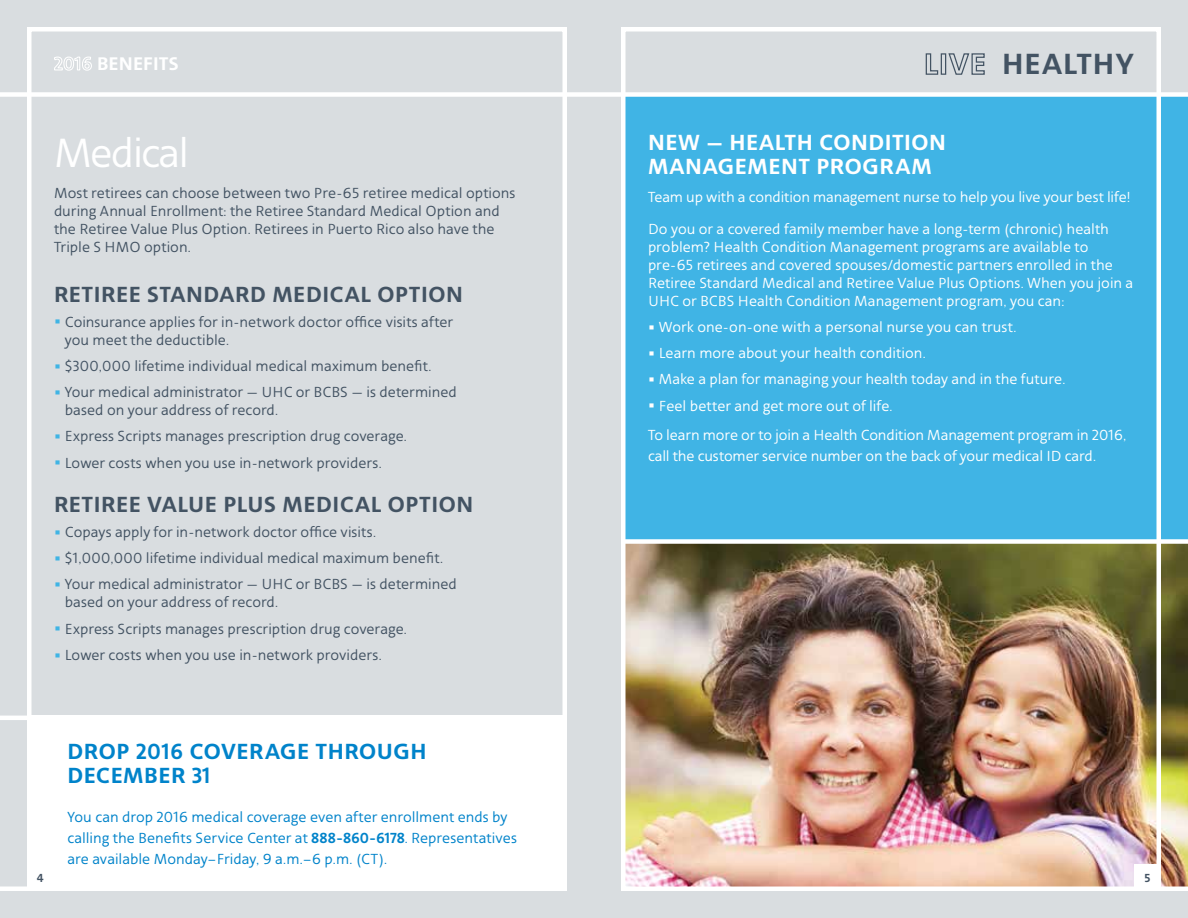
<style>
.page{position:relative;width:1188px;height:918px;background:#d9dde0}
.page>*{position:absolute;margin:0;border:0;box-sizing:border-box;transform-origin:0 0}
.t1{font:42px "American Sans";letter-spacing:-.04em;color:#fff}
.t2{font:700 30px "American Sans";letter-spacing:.03em;color:#435363}
.t3{font:700 22.5px "American Sans";letter-spacing:.025em;color:#435363}
.t4{font:700 22.5px/24px "American Sans";letter-spacing:.025em;color:#fff}
.t5{font:700 22.5px/24px "American Sans";letter-spacing:.025em;color:#0083ca}
.t6{font:700 18.75px "American Sans";letter-spacing:.01em;color:#fff}
.t7{font:15px/18px "American Sans";letter-spacing:.005em;color:#435363}
.t8{font:15px/18px "American Sans";color:#fff}
.t9{font:15px/21px "American Sans";color:#0083ca}
.t10{font:700 12px "American Sans";color:#435363}
.s1{font-weight:700;font-size:21px;color:#40b4e5}
.s2{font-weight:700}
.s3{font-weight:700;font-size:21px}
</style>
<div class="page">
<img style="left:626px;top:544px;width:562px;height:342px">
<svg style="left:925px;top:53px;width:14px;height:22px"></svg>
<div style="left:941px;top:53px;width:5px;height:22px;border:1px solid #435363"></div>
<svg style="left:948px;top:53px;width:37px;height:22px"></svg>
<div style="left:1161px;top:886px;width:27px;height:5px;background:#fff"></div>
<div style="left:0;top:886px;width:34px;height:5px;background:#fff"></div>
<hr style="left:0;top:716px;width:34px;height:4px;background:#fff">
<div style="left:621px;top:94px;width:567px;height:446px;background:#40b4e5"></div>
<div style="left:27px;top:716px;width:540px;height:175px;background:#fff"></div>
<div style="left:0;top:92px;width:1188px;height:5px;background:#fff"></div>
<div style="left:621px;top:539px;width:567px;height:5px;background:#fff"></div>
<svg style="left:54px;top:56px;width:38px;height:15px"></svg>
<div style="left:1134px;top:864px;width:27px;height:27px;background:#fff"></div>
<div style="left:27px;top:27px;width:540px;height:864px;border:4px solid #fff"></div>
<div style="left:621px;top:27px;width:540px;height:864px;border:4px solid #fff"></div>
<p class="t6" style="left:97px;top:53px;width:83px">BENEFITS</p>
<h1 class="t1" style="left:54px;top:128px;width:137px">Medical</h1>
<p class="t7" style="left:54px;top:184px;width:463px">Most retirees can choose between two Pre-65 retiree medical options during Annual Enrollment: the Retiree Standard Medical Option and the Retiree Value Plus Option. Retirees in Puerto Rico also have the Triple S HMO option.</p>
<h3 class="t3" style="left:54px;top:281px;width:411px">RETIREE STANDARD MEDICAL OPTION</h3>
<p class="t7" style="left:65px;top:313px;width:390px;text-indent:-11px"><span class="s1">•</span> Coinsurance applies for in-network doctor office visits after you meet the deductible.</p>
<p class="t7" style="left:54px;top:357px;width:379px"><span class="s1">•</span> $300,000 lifetime individual medical maximum benefit.</p>
<p class="t7" style="left:65px;top:383px;width:394px;text-indent:-11px"><span class="s1">•</span> Your medical administrator — UHC or BCBS — is determined based on your address of record.</p>
<p class="t7" style="left:54px;top:428px;width:354px"><span class="s1">•</span> Express Scripts manages prescription drug coverage.</p>
<p class="t7" style="left:54px;top:454px;width:329px"><span class="s1">•</span> Lower costs when you use in-network providers.</p>
<h3 class="t3" style="left:54px;top:492px;width:421px">RETIREE VALUE PLUS MEDICAL OPTION</h3>
<p class="t7" style="left:54px;top:523px;width:324px"><span class="s1">•</span> Copays apply for in-network doctor office visits.</p>
<p class="t7" style="left:54px;top:550px;width:391px"><span class="s1">•</span> $1,000,000 lifetime individual medical maximum benefit.</p>
<p class="t7" style="left:65px;top:576px;width:394px;text-indent:-11px"><span class="s1">•</span> Your medical administrator — UHC or BCBS — is determined based on your address of record.</p>
<p class="t7" style="left:54px;top:620px;width:354px"><span class="s1">•</span> Express Scripts manages prescription drug coverage.</p>
<p class="t7" style="left:54px;top:646px;width:329px"><span class="s1">•</span> Lower costs when you use in-network providers.</p>
<h3 class="t5" style="left:68px;top:741px;width:361px">DROP 2016 COVERAGE THROUGH<br>DECEMBER 31</h3>
<p class="t9" style="left:68px;top:807px;width:451px">You can drop 2016 medical coverage even after enrollment ends by calling the Benefits Service Center at <span class="s2">888-860-6178</span>. Representatives are available Monday–Friday, 9 a.m.–6 p.m. (CT).</p>
<h2 class="t2" style="left:1002px;top:47px;width:133px">HEALTHY</h2>
<h3 class="t4" style="left:648px;top:132px;width:300px">NEW — HEALTH CONDITION<br>MANAGEMENT PROGRAM</h3>
<p class="t8" style="left:648px;top:182px;width:485px;line-height:31.5px">Team up with a condition management nurse to help you live your best life!<br>Do you or a covered family member have a long-term (chronic) health</p>
<p class="t8" style="left:648px;top:238px;width:487px">problem? Health Condition Management programs are available to pre-65 retirees and covered spouses/domestic partners enrolled in the Retiree Standard Medical and Retiree Value Plus Options. When you join a UHC or BCBS Health Condition Management program, you can:</p>
<p class="t8" style="left:648px;top:318px;width:370px"><span class="s3">•</span> Work one-on-one with a personal nurse you can trust.</p>
<p class="t8" style="left:648px;top:345px;width:279px"><span class="s3">•</span> Learn more about your health condition.</p>
<p class="t8" style="left:648px;top:371px;width:419px"><span class="s3">•</span> Make a plan for managing your health today and in the future.</p>
<p class="t8" style="left:648px;top:391px;width:480px;line-height:29.2px"><span class="s3">•</span> Feel better and get more out of life.<br>To learn more or to join a Health Condition Management program in 2016,</p>
<p class="t8" style="left:648px;top:447px;width:450px">call the customer service number on the back of your medical ID card.</p>
<p class="t10" style="left:37px;top:871px;width:9px">6</p>
<p class="t10" style="left:37px;top:871px;width:9px">4</p>
<p class="t10" style="left:1144px;top:871px;width:8px">5</p>
</div>
